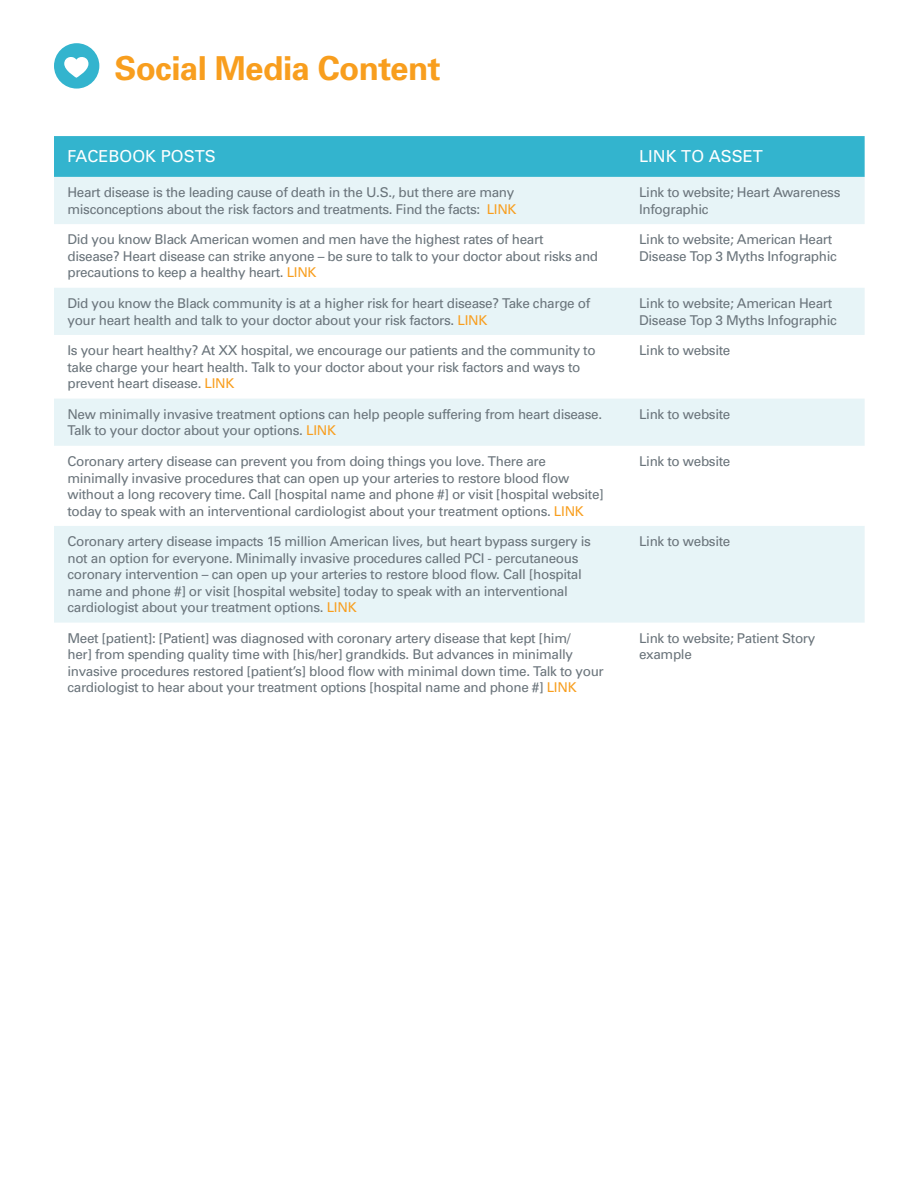
<style>
.page{position:relative;width:918px;height:1188px;background:#fff}
.page>*{position:absolute;margin:0;border:0;box-sizing:border-box;transform-origin:0 0}
.t1{font:700 33px "Univers";letter-spacing:-.015em;color:#f89e1e}
.t2{font:16.5px "Univers";color:#fff}
.t3{font:13.5px/16.5px "Univers";letter-spacing:-.025em;color:#6a747b}
.s1{color:#f89e1e}
</style>
<div class="page">
<div style="left:54px;top:136px;width:811px;height:41px;background:#33b4ce"></div>
<svg style="left:54px;top:177px;width:811px;height:446px;fill:#e7f4f7"></svg>
<div style="left:54px;top:43px;width:45px;height:46px;background:#33b4ce;border-radius:50%"></div>
<svg style="left:64px;top:57px;width:24px;height:21px"></svg>
<h1 class="t1" style="left:114px;top:49px;width:328px">Social Media Content</h1>
<p class="t2" style="left:68px;top:146px;width:150px">FACEBOOK POSTS</p>
<p class="t2" style="left:639px;top:146px;width:125px">LINK TO ASSET</p>
<p class="t3" style="left:68px;top:184px;width:451px">Heart disease is the leading cause of death in the U.S., but there are many misconceptions about the risk factors and treatments. Find the facts: <span class="s1">LINK</span></p>
<p class="t3" style="left:639px;top:184px;width:203px">Link to website; Heart Awareness<br>Infographic</p>
<p class="t3" style="left:68px;top:232px;width:532px">Did you know Black American women and men have the highest rates of heart disease? Heart disease can strike anyone – be sure to talk to your doctor about risks and precautions to keep a healthy heart. <span class="s1">LINK</span></p>
<p class="t3" style="left:639px;top:232px;width:199px">Link to website; American Heart<br>Disease Top 3 Myths Infographic</p>
<p class="t3" style="left:68px;top:295px;width:524px">Did you know the Black community is at a higher risk for heart disease? Take charge of your heart health and talk to your doctor about your risk factors. <span class="s1">LINK</span></p>
<p class="t3" style="left:639px;top:295px;width:199px">Link to website; American Heart<br>Disease Top 3 Myths Infographic</p>
<p class="t3" style="left:68px;top:342px;width:530px">Is your heart healthy? At XX hospital, we encourage our patients and the community to take charge your heart health. Talk to your doctor about your risk factors and ways to prevent heart disease. <span class="s1">LINK</span></p>
<p class="t3" style="left:639px;top:342px;width:93px">Link to website</p>
<p class="t3" style="left:68px;top:406px;width:536px">New minimally invasive treatment options can help people suffering from heart disease.<br>Talk to your doctor about your options. <span class="s1">LINK</span></p>
<p class="t3" style="left:639px;top:406px;width:93px">Link to website</p>
<p class="t3" style="left:68px;top:453px;width:538px">Coronary artery disease can prevent you from doing things you love. There are minimally invasive procedures that can open up your arteries to restore blood flow without a long recovery time. Call [hospital name and phone #] or visit [hospital website] today to speak with an interventional cardiologist about your treatment options. <span class="s1">LINK</span></p>
<p class="t3" style="left:639px;top:453px;width:93px">Link to website</p>
<p class="t3" style="left:68px;top:533px;width:525px">Coronary artery disease impacts 15 million American lives, but heart bypass surgery is not an option for everyone. Minimally invasive procedures called PCI - percutaneous coronary intervention – can open up your arteries to restore blood flow. Call [hospital name and phone #] or visit [hospital website] today to speak with an interventional cardiologist about your treatment options. <span class="s1">LINK</span></p>
<p class="t3" style="left:639px;top:533px;width:93px">Link to website</p>
<p class="t3" style="left:68px;top:630px;width:538px">Meet [patient]: [Patient] was diagnosed with coronary artery disease that kept [him/<br>her] from spending quality time with [his/her] grandkids. But advances in minimally invasive procedures restored [patient’s] blood flow with minimal down time. Talk to your cardiologist to hear about your treatment options [hospital name and phone #] <span class="s1">LINK</span></p>
<p class="t3" style="left:639px;top:630px;width:178px">Link to website; Patient Story example</p>
</div>
